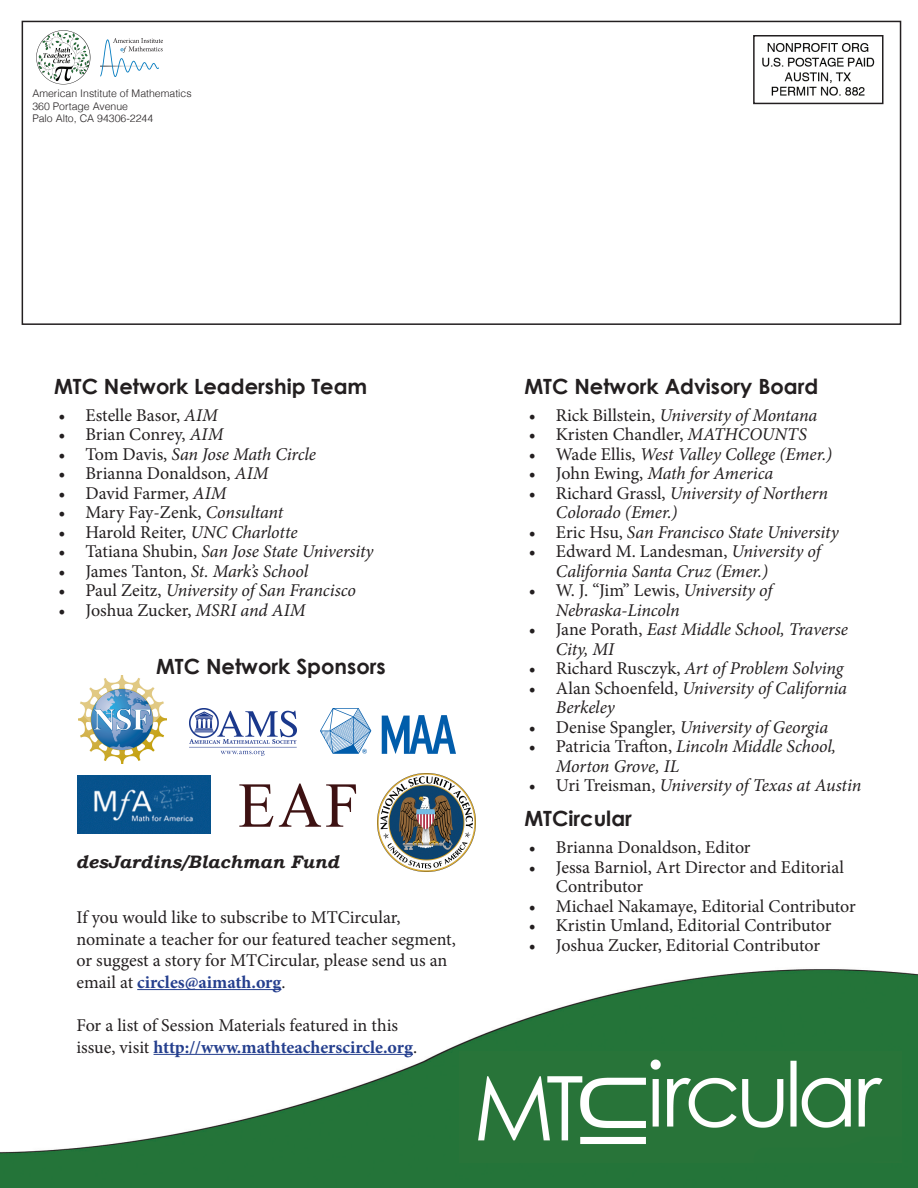
<style>
.page{position:relative;width:918px;height:1188px;background:#fff}
.page>*{position:absolute;margin:0;border:0;box-sizing:border-box;transform-origin:0 0}
.t1{font:700 21px "Century Gothic";color:#231f20}
.t2{font:italic 18px/19.5px "Minion Pro";letter-spacing:-.01em;color:#231f20}
.t3{font:18px/21.6px "Minion Pro";letter-spacing:-.005em;color:#231f20}
.t4{font:italic 700 18px "Bookman Old Style";color:#231f20}
.t5{font:300 10.5px/12.6px "Helvetica";color:#231f20}
.s1{font-style:italic}
.s2{font-style:normal}
.s3{font-weight:700;color:#253f8e}
</style>
<div class="page">
<div style="left:22px;top:21px;width:879px;height:304px;border:2px solid #231f20"></div>
<img style="left:0;top:969px;width:918px;height:219px">
<hr style="left:137px;top:989px;width:144px;height:1px;background:#253f8e">
<hr style="left:154px;top:1054px;width:259px;height:1px;background:#253f8e">
<img style="left:190px;top:708px;width:107px;height:48px">
<img style="left:239px;top:783px;width:118px;height:44px">
<img style="left:320px;top:708px;width:136px;height:45px">
<img style="left:77px;top:776px;width:134px;height:58px">
<img style="left:377px;top:773px;width:98px;height:99px">
<img style="left:78px;top:675px;width:88px;height:89px">
<img style="left:459px;top:1051px;width:443px;height:111px">
<img style="left:762px;top:43px;width:113px;height:53px">
<div style="left:753px;top:35px;width:131px;height:69px;border:2px solid #231f20"></div>
<img style="left:101px;top:39px;width:62px;height:37px">
<img style="left:36px;top:30px;width:55px;height:55px">
<p class="t5" style="left:32px;top:87px;width:161px">American Institute of Mathematics<br>360 Portage Avenue<br>Palo Alto, CA 94306-2244</p>
<p class="t1" style="left:54px;top:373px;width:315px">MTC Network Leadership Team</p>
<p class="t3" style="left:58px;top:404px;width:161px">• Estelle Basor, <span class="s1">AIM</span></p>
<p class="t3" style="left:58px;top:424px;width:166px">• Brian Conrey, <span class="s1">AIM</span></p>
<p class="t2" style="left:58px;top:444px;width:259px"><span class="s2">• Tom Davis,</span> San Jose Math Circle</p>
<p class="t3" style="left:58px;top:463px;width:212px">• Brianna Donaldson, <span class="s1">AIM</span></p>
<p class="t3" style="left:58px;top:482px;width:170px">• David Farmer, <span class="s1">AIM</span></p>
<p class="t3" style="left:58px;top:502px;width:226px">• Mary Fay-Zenk, <span class="s1">Consultant</span></p>
<p class="t3" style="left:58px;top:521px;width:241px">• Harold Reiter, <span class="s1">UNC Charlotte</span></p>
<p class="t2" style="left:58px;top:542px;width:317px"><span class="s2">• Tatiana Shubin,</span> San Jose State University</p>
<p class="t2" style="left:58px;top:561px;width:251px"><span class="s2">• James Tanton,</span> St. Mark’s School</p>
<p class="t2" style="left:58px;top:581px;width:299px"><span class="s2">• Paul Zeitz,</span> University of San Francisco</p>
<p class="t3" style="left:58px;top:599px;width:249px">• Joshua Zucker, <span class="s1">MSRI and AIM</span></p>
<p class="t1" style="left:156px;top:653px;width:231px">MTC Network Sponsors</p>
<p class="t4" style="left:76px;top:851px;width:265px">desJardins/Blachman Fund</p>
<p class="t3" style="left:76px;top:907px;width:381px">If you would like to subscribe to MTCircular, nominate a teacher for our featured teacher segment, or suggest a story for MTCircular, please send us an email at <span class="s3">circles@aimath.org</span>.</p>
<p class="t3" style="left:76px;top:1015px;width:342px">For a list of Session Materials featured in this issue, visit <span class="s3">http://www.mathteacherscircle.org</span>.</p>
<p class="t1" style="left:524px;top:373px;width:296px">MTC Network Advisory Board</p>
<p class="t2" style="left:529px;top:405px;width:290px"><span class="s2">• Rick Billstein,</span> University of Montana</p>
<p class="t3" style="left:529px;top:424px;width:279px">• Kristen Chandler, <span class="s1">MATHCOUNTS</span></p>
<p class="t2" style="left:529px;top:444px;width:305px"><span class="s2">• Wade Ellis,</span> West Valley College (Emer.)</p>
<p class="t2" style="left:529px;top:464px;width:246px"><span class="s2">• John Ewing,</span> Math for America</p>
<p class="t2" style="left:556px;top:483px;width:274px;text-indent:-27px"><span class="s2">• Richard Grassl,</span> University of Northern<br>Colorado (Emer.)</p>
<p class="t2" style="left:529px;top:522px;width:311px"><span class="s2">• Eric Hsu,</span> San Francisco State University</p>
<p class="t2" style="left:556px;top:542px;width:266px;text-indent:-27px"><span class="s2">• Edward M. Landesman,</span> University of<br>California Santa Cruz (Emer.)</p>
<p class="t2" style="left:556px;top:581px;width:218px;text-indent:-27px"><span class="s2">• W. J. “Jim” Lewis,</span> University of<br>Nebraska-Lincoln</p>
<p class="t2" style="left:556px;top:620px;width:294px;text-indent:-27px"><span class="s2">• Jane Porath,</span> East Middle School, Traverse<br>City, MI</p>
<p class="t2" style="left:529px;top:659px;width:316px"><span class="s2">• Richard Rusczyk,</span> Art of Problem Solving</p>
<p class="t2" style="left:556px;top:678px;width:293px;text-indent:-27px"><span class="s2">• Alan Schoenfeld,</span> University of California<br>Berkeley</p>
<p class="t2" style="left:529px;top:717px;width:301px"><span class="s2">• Denise Spangler,</span> University of Georgia</p>
<p class="t2" style="left:556px;top:737px;width:282px;text-indent:-27px"><span class="s2">• Patricia Trafton,</span> Lincoln Middle School,<br>Morton Grove, IL</p>
<p class="t2" style="left:529px;top:776px;width:334px"><span class="s2">• Uri Treisman,</span> University of Texas at Austin</p>
<p class="t1" style="left:524px;top:805px;width:109px">MTCircular</p>
<p class="t3" style="left:529px;top:837px;width:223px">• Brianna Donaldson, Editor</p>
<p class="t3" style="left:556px;top:857px;width:290px;line-height:19.5px;text-indent:-27px">• Jessa Barniol, Art Director and Editorial<br>Contributor</p>
<p class="t3" style="left:529px;top:895px;width:328px">• Michael Nakamaye, Editorial Contributor</p>
<p class="t3" style="left:529px;top:915px;width:304px">• Kristin Umland, Editorial Contributor</p>
<p class="t3" style="left:529px;top:934px;width:293px">• Joshua Zucker, Editorial Contributor</p>
</div>
